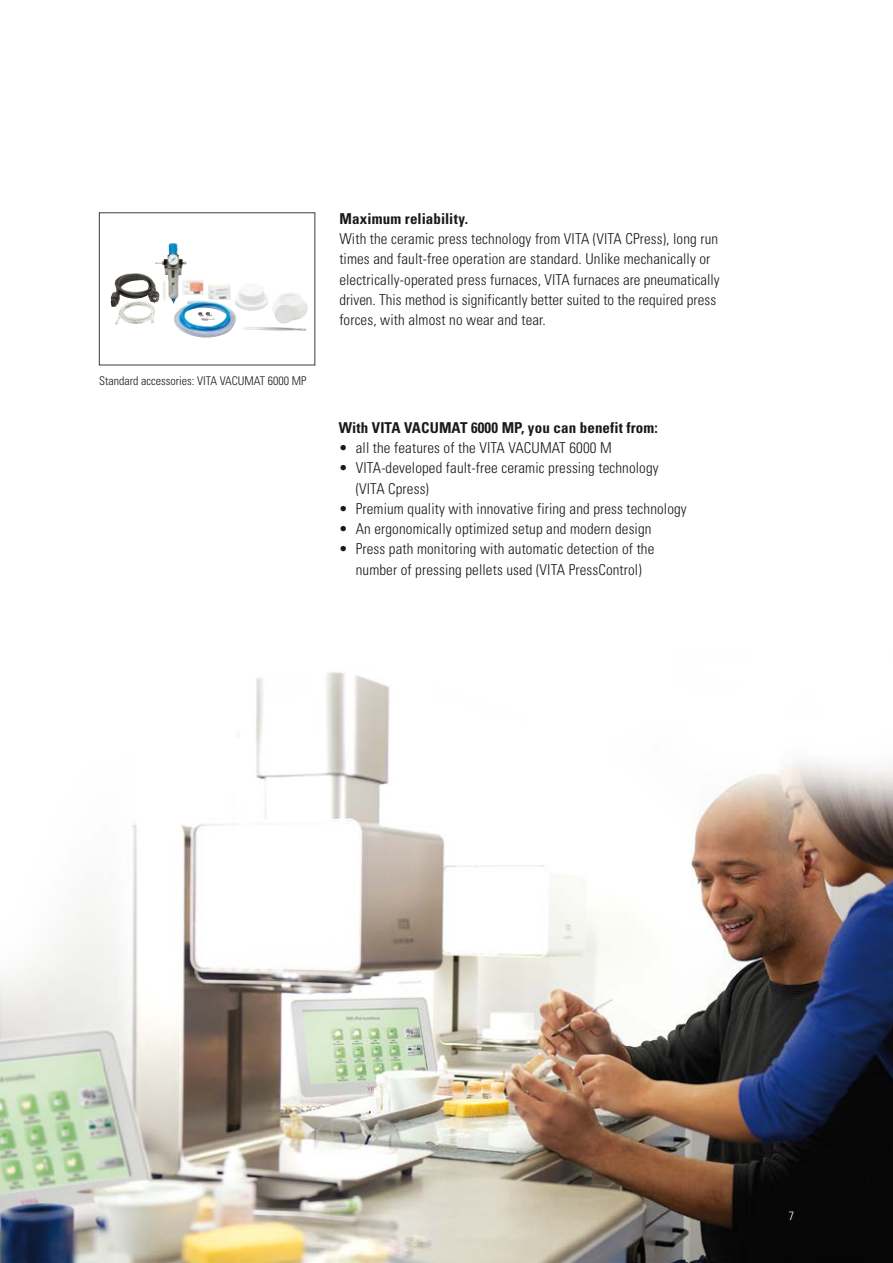
<style>
.page{position:relative;width:893px;height:1263px;background:#fff}
.page>*{position:absolute;margin:0;border:0;box-sizing:border-box;transform-origin:0 0}
.t1{font:300 condensed 15px/20.2px "Univers LT";letter-spacing:.01em;color:#1a1a1a}
.t2{font:700 condensed 15px "Univers LT";letter-spacing:.01em;color:#1a1a1a}
.t3{font:300 condensed 12px "Univers LT";color:#1a1a1a}
.t4{font:300 condensed 12px "Univers LT";color:#fff}
</style>
<div class="page">
<img style="left:0;top:672px;width:893px;height:591px">
<img style="left:115px;top:243px;width:72px;height:60px">
<p class="t3" style="left:99px;top:374px;width:209px">Standard accessories: VITA VACUMAT 6000 MP</p>
<p class="t2" style="left:339px;top:209px;width:130px">Maximum reliability.</p>
<p class="t1" style="left:339px;top:229px;width:382px">With the ceramic press technology from VITA (VITA CPress), long run times and fault-free operation are standard. Unlike mechanically or electrically-operated press furnaces, VITA furnaces are pneumatically driven. This method is significantly better suited to the required press forces, with almost no wear and tear.</p>
<p class="t2" style="left:339px;top:418px;width:321px">With VITA VACUMAT 6000 MP, you can benefit from:</p>
<p class="t1" style="left:339px;top:438px;width:274px">• all the features of the VITA VACUMAT 6000 M</p>
<p class="t1" style="left:356px;top:458px;width:304px;text-indent:-17px">• VITA-developed fault-free ceramic pressing technology (VITA Cpress)</p>
<p class="t1" style="left:339px;top:498px;width:349px">• Premium quality with innovative firing and press technology</p>
<p class="t1" style="left:339px;top:519px;width:314px">• An ergonomically optimized setup and modern design</p>
<p class="t1" style="left:339px;top:539px;width:317px;text-align:center">• Press path monitoring with automatic detection of the number of pressing pellets used (VITA PressControl)</p>
<p class="t4" style="left:789px;top:1208px;width:7px">7</p>
</div>
